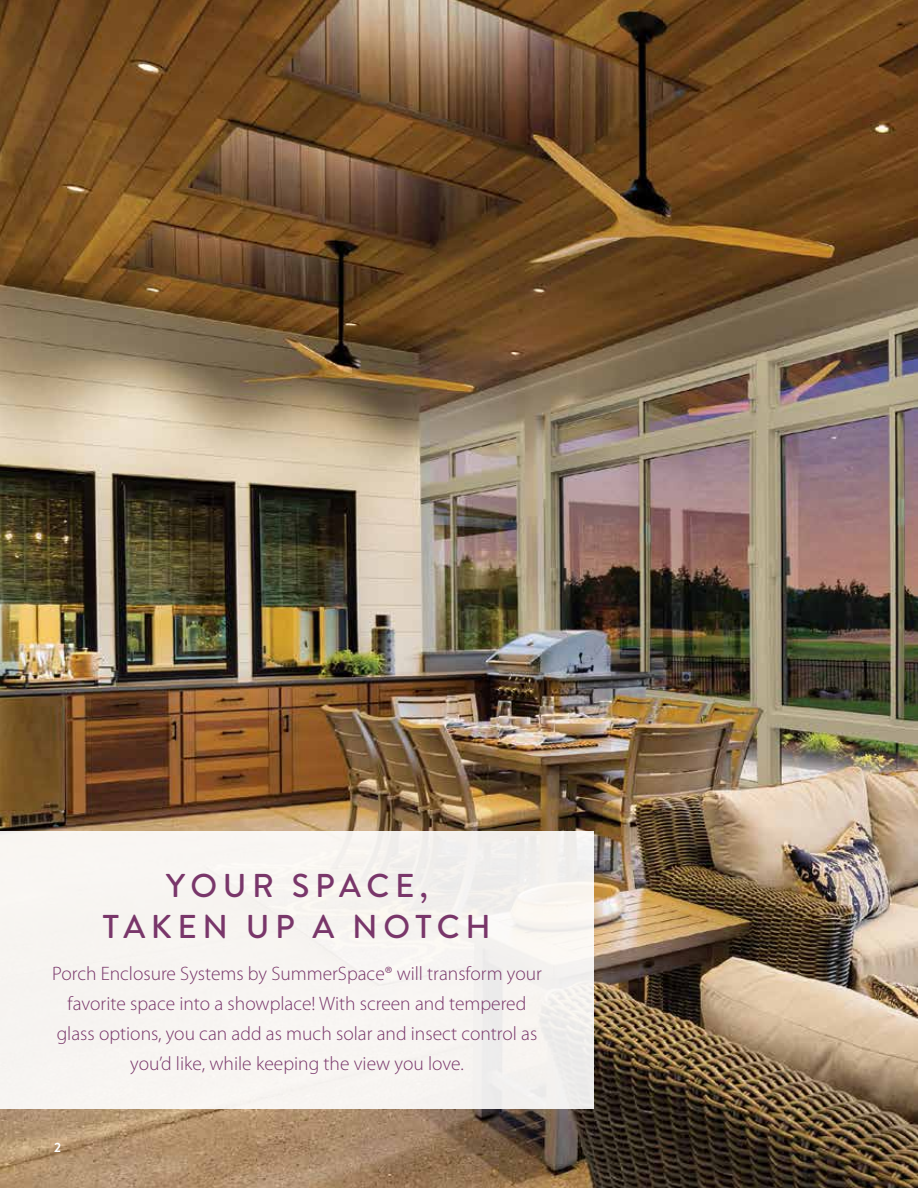
<style>
.page{position:relative;width:918px;height:1188px;background:#fff}
.page>*{position:absolute;margin:0;border:0;box-sizing:border-box;transform-origin:0 0}
.t1{font:500 33px/40.5px "Brandon Grotesque";letter-spacing:.17em;color:#79366a;text-align:center}
.t2{font:300 19.5px/30px "Myriad Pro";color:#79366a;text-align:center}
.t3{font:700 13.5px "Brandon Grotesque";color:#fff}
</style>
<div class="page">
<img style="left:0;top:0;width:918px;height:1188px">
<div style="left:0;top:832px;width:594px;height:277px;background:#f7f4f1"></div>
<h1 class="t1" style="left:103px;top:866px;width:389px">YOUR SPACE,<br>TAKEN UP A NOTCH</h1>
<p class="t2" style="left:52px;top:959px;width:491px">Porch Enclosure Systems by SummerSpace® will transform your favorite space into a showplace! With screen and tempered glass options, you can add as much solar and insect control as you’d like, while keeping the view you love.</p>
<p class="t3" style="left:54px;top:1138px;width:8px">2</p>
</div>
